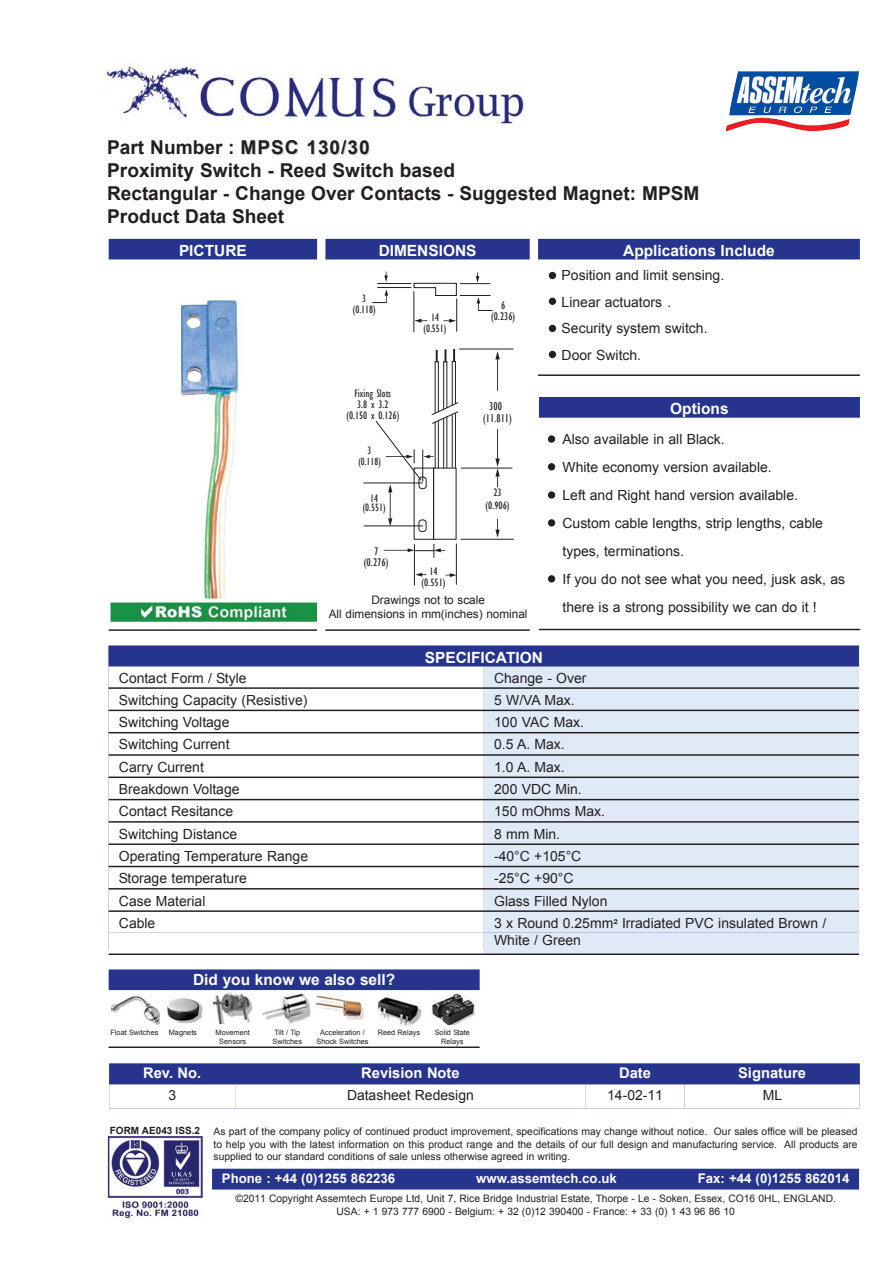
<style>
.page{position:relative;width:893px;height:1263px;background:#fff}
.page>*{position:absolute;margin:0;border:0;box-sizing:border-box;transform-origin:0 0}
.t1{font:700 19.05px/23px "Arial";color:#231f20}
.t2{font:700 15.45px "Arial";color:#fff}
.t3{font:700 14.7px "Arial";color:#fff}
.t4{font:13.95px/27.9px "Arial";color:#231f20}
.t5{font:700 13.2px "Arial";color:#fff}
.t6{font:11.7px/14.1px "Arial";color:#231f20;text-align:center}
.t7{font:condensed 11.7px/11.7px "Gill Sans";color:#231f20;text-align:center}
.t8{font:condensed 11.4px/11.4px "Gill Sans";color:#231f20;text-align:center;scale:1.04 1}
.t9{font:condensed 11.4px/11.4px "Gill Sans";color:#231f20;text-align:center}
.t10{font:condensed 11.1px/11.1px "Gill Sans";color:#231f20;text-align:center}
.t11{font:condensed 11.1px/12.6px "Gill Sans";color:#231f20;text-align:center;scale:1.04 1}
.t12{font:condensed 10.95px/10.9px "Gill Sans";color:#231f20;text-align:center}
.t13{font:condensed 10.8px/10.4px "Gill Sans";color:#231f20;text-align:center}
.t14{font:10.35px/12.3px "Arial";color:#231f20;text-align:justify}
.t15{font:700 10.05px "Arial";color:#231f20}
.t16{font:7.35px/8.9px "Arial";color:#231f20;text-align:center}
.s1{color:#ccc}
</style>
<div class="page">
<div style="left:109px;top:1064px;width:126px;height:20px;background:#26348e"></div>
<div style="left:235px;top:1064px;width:351px;height:20px;background:#26348e"></div>
<div style="left:586px;top:1064px;width:98px;height:20px;background:#26348e"></div>
<div style="left:684px;top:1064px;width:175px;height:20px;background:#26348e"></div>
<img style="left:104px;top:64px;width:420px;height:60px">
<img style="left:726px;top:71px;width:133px;height:61px">
<div style="left:109px;top:646px;width:750px;height:21px;background:#26348e"></div>
<div style="left:484px;top:667px;width:375px;height:21px;background:#e0eaf7"></div>
<svg style="left:108px;top:687px;width:752px;height:268px"></svg>
<div style="left:109px;top:969px;width:370px;height:21px;background:#26348e"></div>
<img style="left:111px;top:996px;width:49px;height:29px">
<img style="left:167px;top:998px;width:36px;height:26px">
<img style="left:212px;top:992px;width:41px;height:32px">
<img style="left:262px;top:993px;width:49px;height:31px">
<img style="left:315px;top:995px;width:49px;height:25px">
<img style="left:377px;top:997px;width:45px;height:29px">
<img style="left:432px;top:994px;width:43px;height:31px">
<svg style="left:108px;top:1046px;width:372px;height:2px"></svg>
<div style="left:109px;top:239px;width:208px;height:21px;background:#26348e"></div>
<img style="left:180px;top:299px;width:59px;height:300px">
<svg style="left:108px;top:629px;width:210px;height:2px"></svg>
<div style="left:539px;top:397px;width:321px;height:21px;background:#26348e"></div>
<svg style="left:539px;top:628px;width:321px;height:3px"></svg>
<div style="left:538px;top:239px;width:322px;height:21px;background:#26348e"></div>
<svg style="left:538px;top:374px;width:322px;height:2px"></svg>
<div style="left:325px;top:239px;width:204px;height:21px;background:#26348e"></div>
<svg style="left:372px;top:272px;width:121px;height:60px"></svg>
<svg style="left:363px;top:348px;width:151px;height:238px"></svg>
<svg style="left:325px;top:629px;width:205px;height:2px"></svg>
<svg style="left:110px;top:602px;width:207px;height:1px"></svg>
<img style="left:110px;top:603px;width:207px;height:19px">
<div style="left:548px;top:435px;width:7px;height:8px;background:#231f20;border-radius:50%"></div>
<div style="left:549px;top:272px;width:7px;height:7px;background:#231f20;border-radius:50%"></div>
<div style="left:549px;top:298px;width:7px;height:7px;background:#231f20;border-radius:50%"></div>
<div style="left:549px;top:325px;width:7px;height:7px;background:#231f20;border-radius:50%"></div>
<div style="left:549px;top:351px;width:7px;height:7px;background:#231f20;border-radius:50%"></div>
<div style="left:212px;top:1169px;width:647px;height:21px;background:#26348e"></div>
<img style="left:108px;top:1136px;width:95px;height:82px">
<div style="left:548px;top:463px;width:7px;height:7px;background:#231f20;border-radius:50%"></div>
<div style="left:548px;top:519px;width:7px;height:8px;background:#231f20;border-radius:50%"></div>
<div style="left:548px;top:491px;width:7px;height:8px;background:#231f20;border-radius:50%"></div>
<div style="left:548px;top:575px;width:7px;height:8px;background:#231f20;border-radius:50%"></div>
<h1 class="t1" style="left:107px;top:137px;width:594px">Part Number : <span class="s1">MPSC</span> 130/30<br>Proximity Switch - Reed Switch based<br>Rectangular - Change Over Contacts - Suggested Magnet: MPSM Product Data Sheet</h1>
<p class="t2" style="left:179px;top:240px;width:69px">PICTURE</p>
<p class="t2" style="left:379px;top:240px;width:99px">DIMENSIONS</p>
<p class="t12" style="left:353px;top:293px;width:24px">3 (0.118)</p>
<p class="t12" style="left:423px;top:312px;width:24px">14 (0.551)</p>
<p class="t9" style="left:491px;top:300px;width:26px">6 (0.236)</p>
<p class="t10" style="left:346px;top:388px;width:54px">Fixing Slots<br>3.8 x 3.2 (0.150 x 0.126)</p>
<p class="t13" style="left:358px;top:446px;width:24px">3 (0.118)</p>
<p class="t12" style="left:363px;top:494px;width:24px;line-height:9.1px">14 (0.551)</p>
<p class="t8" style="left:364px;top:546px;width:25px">7 (0.276)</p>
<p class="t11" style="left:421px;top:566px;width:25px;line-height:11.1px">14 (0.551)</p>
<p class="t7" style="left:483px;top:401px;width:30px">300 (11.811)</p>
<p class="t11" style="left:485px;top:487px;width:25px">23 (0.906)</p>
<p class="t6" style="left:329px;top:593px;width:200px">Drawings not to scale<br>All dimensions in mm(inches) nominal</p>
<p class="t2" style="left:425px;top:647px;width:120px">SPECIFICATION</p>
<p class="t2" style="left:623px;top:240px;width:153px">Applications Include</p>
<p class="t4" style="left:561px;top:262px;width:164px;line-height:26.4px">Position and limit sensing.<br>Linear actuators .<br>Security system switch.<br>Door Switch.</p>
<p class="t2" style="left:670px;top:398px;width:60px">Options</p>
<p class="t4" style="left:562px;top:425px;width:284px">Also available in all Black.<br>White economy version available.<br>Left and Right hand version available.<br>Custom cable lengths, strip lengths, cable types, terminations.<br>If you do not see what you need, jusk ask, as there is a strong possibility we can do it !</p>
<p class="t4" style="left:119px;top:664px;width:129px">Contact Form / Style</p>
<p class="t4" style="left:494px;top:664px;width:94px">Change - Over</p>
<p class="t4" style="left:119px;top:686px;width:190px">Switching Capacity (Resistive)</p>
<p class="t4" style="left:494px;top:686px;width:82px">5 W/VA Max.</p>
<p class="t4" style="left:119px;top:708px;width:112px">Switching Voltage</p>
<p class="t4" style="left:494px;top:708px;width:91px">100 VAC Max.</p>
<p class="t4" style="left:119px;top:731px;width:112px">Switching Current</p>
<p class="t4" style="left:494px;top:731px;width:72px">0.5 A. Max.</p>
<p class="t4" style="left:119px;top:753px;width:86px">Carry Current</p>
<p class="t4" style="left:494px;top:753px;width:72px">1.0 A. Max.</p>
<p class="t4" style="left:119px;top:775px;width:122px">Breakdown Voltage</p>
<p class="t4" style="left:494px;top:775px;width:89px">200 VDC Min.</p>
<p class="t4" style="left:119px;top:798px;width:116px">Contact Resitance</p>
<p class="t4" style="left:494px;top:798px;width:112px">150 mOhms Max.</p>
<p class="t4" style="left:119px;top:820px;width:120px">Switching Distance</p>
<p class="t4" style="left:494px;top:820px;width:67px">8 mm Min.</p>
<p class="t4" style="left:119px;top:842px;width:191px">Operating Temperature Range</p>
<p class="t4" style="left:494px;top:842px;width:89px">-40°C +105°C</p>
<p class="t4" style="left:119px;top:865px;width:129px">Storage temperature</p>
<p class="t4" style="left:494px;top:865px;width:81px">-25°C +90°C</p>
<p class="t4" style="left:119px;top:887px;width:88px">Case Material</p>
<p class="t4" style="left:494px;top:887px;width:115px">Glass Filled Nylon</p>
<p class="t4" style="left:119px;top:909px;width:38px">Cable</p>
<p class="t4" style="left:494px;top:915px;width:333px;line-height:17.1px">3 x Round 0.25mm<sub>²</sub> Irradiated PVC insulated Brown /<br>White / Green</p>
<p class="t2" style="left:193px;top:969px;width:204px">Did you know we also sell?</p>
<p class="t16" style="left:110px;top:1028px;width:49px">Float Switches</p>
<p class="t16" style="left:169px;top:1028px;width:30px">Magnets</p>
<p class="t16" style="left:216px;top:1028px;width:36px">Movement<br>Sensors</p>
<p class="t16" style="left:272px;top:1028px;width:31px;text-align:left">Tilt / Tip<br>Switches</p>
<p class="t16" style="left:316px;top:1028px;width:54px">Acceleration /<br>Shock Switches</p>
<p class="t16" style="left:378px;top:1028px;width:44px">Reed Relays</p>
<p class="t16" style="left:435px;top:1028px;width:37px">Solid State<br>Relays</p>
<p class="t3" style="left:143px;top:1063px;width:60px">Rev. No.</p>
<p class="t3" style="left:361px;top:1063px;width:100px">Revision Note</p>
<p class="t3" style="left:619px;top:1063px;width:33px">Date</p>
<p class="t3" style="left:738px;top:1063px;width:69px">Signature</p>
<p class="t4" style="left:168px;top:1081px;width:9px">3</p>
<p class="t4" style="left:347px;top:1081px;width:128px">Datasheet Redesign</p>
<p class="t4" style="left:607px;top:1081px;width:57px">14-02-11</p>
<p class="t4" style="left:762px;top:1081px;width:21px">ML</p>
<p class="t15" style="left:110px;top:1124px;width:92px">FORM AE043 ISS.2</p>
<p class="t14" style="left:213px;top:1126px;width:645px">As part of the company policy of continued product improvement, specifications may change without notice. Our sales office will be pleased to help you with the latest information on this product range and the details of our full design and manufacturing service. All products are supplied to our standard conditions of sale unless otherwise agreed in writing.</p>
<p class="t5" style="left:222px;top:1170px;width:175px">Phone : +44 (0)1255 862236</p>
<p class="t5" style="left:476px;top:1170px;width:142px">www.assemtech.co.uk</p>
<p class="t5" style="left:698px;top:1170px;width:153px">Fax: +44 (0)1255 862014</p>
<p class="t14" style="left:235px;top:1191px;width:602px;line-height:13.2px;text-align:center">©2011 Copyright Assemtech Europe Ltd, Unit 7, Rice Bridge Industrial Estate, Thorpe - Le - Soken, Essex, CO16 0HL, ENGLAND.<br>USA: + 1 973 777 6900 - Belgium: + 32 (0)12 390400 - France: + 33 (0) 1 43 96 86 10</p>
</div>
